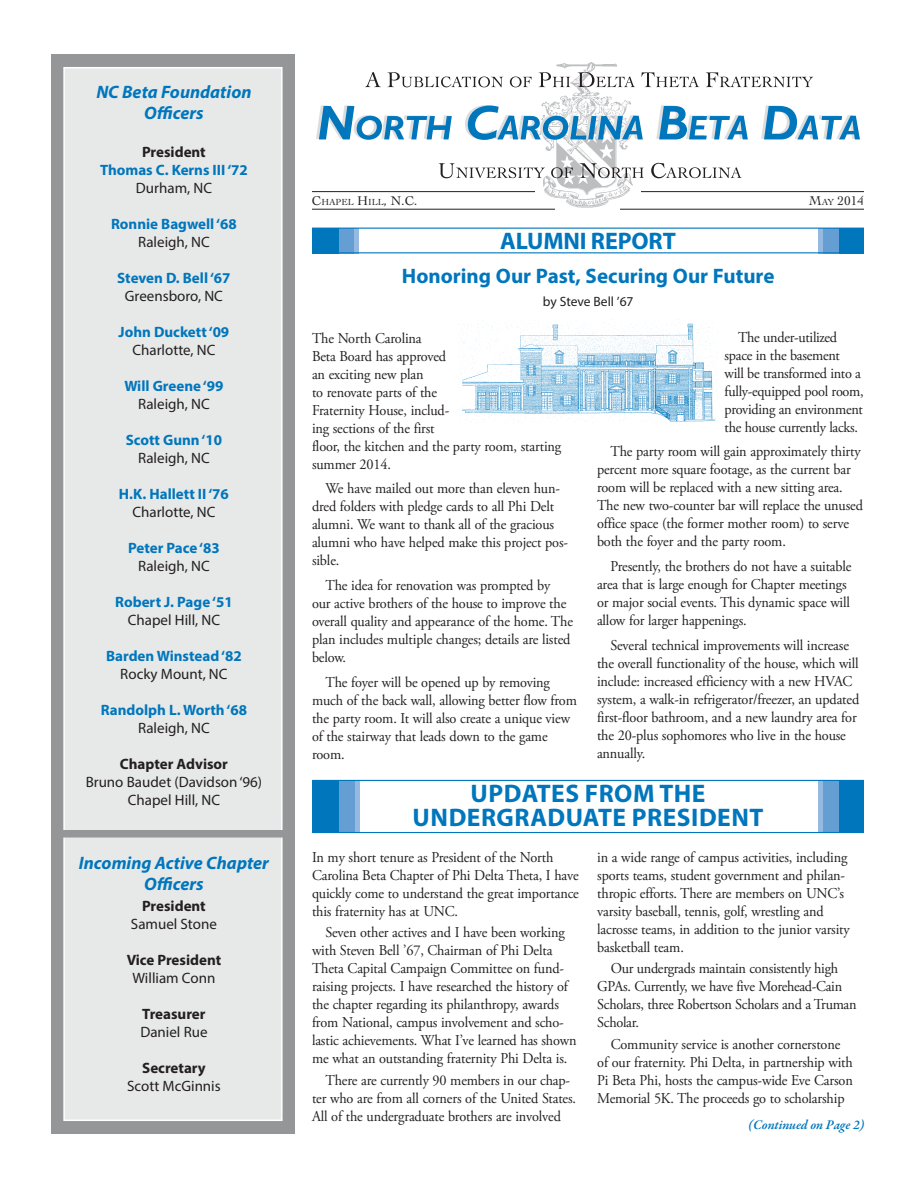
<style>
.page{position:relative;width:918px;height:1188px;background:#fff}
.page>*{position:absolute;margin:0;border:0;box-sizing:border-box;transform-origin:0 0}
.t1{font:700 25.5px "Myriad Pro";letter-spacing:.02em;color:#0076bc}
.t2{font:700 24px "Myriad Pro";letter-spacing:-.005em;color:#0076bc}
.t3{font:700 21px "Myriad Pro";color:#0076bc}
.t4{font:italic 700 18px/21px "Myriad Pro";color:#0076bc;text-align:center}
.t5{font:15px/18px "Adobe Garamond Pro";letter-spacing:-.01em;color:#231f20;scale:.95 1}
.t6{font:15px/18px "Myriad Pro";color:#231f20;text-align:center}
.t7{font:700 15px "Myriad Pro";color:#0076bc}
.t8{font:700 15px "Myriad Pro";color:#231f20}
.t9{font:italic 600 13.5px "Garamond Premr Pro";letter-spacing:-.01em;color:#0076bc}
.t10{font:13.5px "Myriad Pro";color:#231f20}
.t11{font:13.35px "Cochin";color:#231f20}
.t12{font:9.3px "Cochin";color:#231f20}
.s1{font-size:13.35px}
.s2{font-size:9.3px}
</style>
<div class="page">
<hr style="left:312px;top:191px;width:552px;height:1px;background:#231f20">
<hr style="left:312px;top:209px;width:552px;height:1px;background:#231f20">
<img style="left:533px;top:62px;width:110px;height:148px">
<svg style="left:365px;top:72px;width:448px;height:15px"></svg>
<svg style="left:439px;top:163px;width:303px;height:15px"></svg>
<svg style="left:316px;top:105px;width:544px;height:35px"></svg>
<div style="left:335px;top:228px;width:24px;height:25px;background:#95b9e0"></div>
<div style="left:329px;top:228px;width:25px;height:25px;background:#649ed3"></div>
<div style="left:312px;top:228px;width:26px;height:25px;background:#0076bc"></div>
<div style="left:818px;top:228px;width:25px;height:25px;background:#95b9e0"></div>
<div style="left:823px;top:228px;width:25px;height:25px;background:#649ed3"></div>
<div style="left:839px;top:228px;width:25px;height:25px;background:#0076bc"></div>
<div style="left:312px;top:228px;width:552px;height:25px;border:1px solid #0076bc"></div>
<div style="left:51px;top:54px;width:244px;height:1080px;background:#949698"></div>
<div style="left:63px;top:67px;width:220px;height:1054px;background:#e7e8e8;border:2px solid #fff"></div>
<div style="left:60px;top:830px;width:235px;height:8px;background:#949698"></div>
<div style="left:335px;top:780px;width:25px;height:53px;background:linear-gradient(to bottom,#95b9e0,#95b9e0)"></div>
<div style="left:330px;top:780px;width:24px;height:53px;background:#649ed3"></div>
<div style="left:313px;top:780px;width:26px;height:53px;background:#0076bc"></div>
<div style="left:818px;top:780px;width:25px;height:53px;background:#95b9e0"></div>
<div style="left:823px;top:780px;width:25px;height:53px;background:#649ed3"></div>
<div style="left:839px;top:780px;width:25px;height:53px;background:#0076bc"></div>
<div style="left:313px;top:780px;width:551px;height:53px;border:1px solid #0076bc"></div>
<img style="left:458px;top:319px;width:260px;height:103px">
<p class="t4" style="left:96px;top:80px;width:157px">NC Beta Foundation<br>Officers</p>
<p class="t8" style="left:142px;top:142px;width:65px">President</p>
<p class="t7" style="left:100px;top:160px;width:149px">Thomas C. Kerns III ‘72</p>
<p class="t6" style="left:136px;top:178px;width:78px">Durham, NC</p>
<p class="t7" style="left:111px;top:214px;width:127px">Ronnie Bagwell ‘68</p>
<p class="t6" style="left:138px;top:232px;width:73px">Raleigh, NC</p>
<p class="t7" style="left:117px;top:268px;width:115px">Steven D. Bell ‘67</p>
<p class="t6" style="left:125px;top:286px;width:99px">Greensboro, NC</p>
<p class="t7" style="left:119px;top:322px;width:112px">John Duckett ‘09</p>
<p class="t6" style="left:132px;top:340px;width:85px">Charlotte, NC</p>
<p class="t7" style="left:124px;top:376px;width:101px">Will Greene ‘99</p>
<p class="t6" style="left:138px;top:394px;width:73px">Raleigh, NC</p>
<p class="t7" style="left:126px;top:430px;width:98px">Scott Gunn ‘10</p>
<p class="t6" style="left:138px;top:448px;width:73px">Raleigh, NC</p>
<p class="t7" style="left:119px;top:484px;width:111px">H.K. Hallett II ‘76</p>
<p class="t6" style="left:132px;top:502px;width:85px">Charlotte, NC</p>
<p class="t7" style="left:128px;top:538px;width:93px">Peter Pace ‘83</p>
<p class="t6" style="left:138px;top:556px;width:73px">Raleigh, NC</p>
<p class="t7" style="left:115px;top:592px;width:119px">Robert J. Page ‘51</p>
<p class="t6" style="left:128px;top:610px;width:94px">Chapel Hill, NC</p>
<p class="t7" style="left:106px;top:646px;width:137px">Barden Winstead ‘82</p>
<p class="t6" style="left:120px;top:664px;width:109px">Rocky Mount, NC</p>
<p class="t7" style="left:101px;top:700px;width:148px">Randolph L. Worth ‘68</p>
<p class="t6" style="left:138px;top:718px;width:73px">Raleigh, NC</p>
<p class="t8" style="left:120px;top:754px;width:110px">Chapter Advisor</p>
<p class="t6" style="left:86px;top:772px;width:178px">Bruno Baudet (Davidson ‘96)<br>Chapel Hill, NC</p>
<p class="t4" style="left:79px;top:851px;width:192px">Incoming Active Chapter<br>Officers</p>
<p class="t8" style="left:142px;top:896px;width:65px">President</p>
<p class="t6" style="left:131px;top:914px;width:87px">Samuel Stone</p>
<p class="t8" style="left:127px;top:950px;width:96px">Vice President</p>
<p class="t6" style="left:133px;top:968px;width:84px">William Conn</p>
<p class="t8" style="left:142px;top:1004px;width:65px">Treasurer</p>
<p class="t6" style="left:140px;top:1022px;width:69px">Daniel Rue</p>
<p class="t8" style="left:142px;top:1058px;width:65px">Secretary</p>
<p class="t6" style="left:127px;top:1076px;width:95px">Scott McGinnis</p>
<p class="t12" style="left:312px;top:197px;width:107px"><span class="s1">C</span>HAPEL <span class="s1">H</span>ILL<span class="s1">, N.C.</span></p>
<p class="t11" style="left:809px;top:193px;width:57px">M<span class="s2">AY</span> 2014</p>
<h2 class="t2" style="left:500px;top:226px;width:134px">Alumni Repor</h2>
<h2 class="t2" style="left:663px;top:226px;width:15px">t</h2>
<h3 class="t3" style="left:402px;top:262px;width:374px">Honoring Our Past, Securing Our Future</h3>
<p class="t10" style="left:543px;top:293px;width:92px">by Steve Bell ’67</p>
<p class="t5" style="left:312px;top:329px;width:264px">The North Carolina<br>Beta Board has approved<br>an exciting new plan<br>to renovate parts of the<br>Fraternity House, includ-<br>ing sections of the first<br>floor, the kitchen and the party room, starting summer 2014.</p>
<p class="t5" style="left:312px;top:480px;width:271px;text-indent:13px">We have mailed out more than eleven hun&shy;dred folders with pledge cards to all Phi Delt alumni. We want to thank all of the gracious alumni who have helped make this project pos&shy;sible.</p>
<p class="t5" style="left:312px;top:577px;width:276px;text-indent:13px">The idea for renovation was prompted by<br>our active brothers of the house to improve the overall quality and appearance of the home. The plan includes multiple changes; details are listed below.</p>
<p class="t5" style="left:312px;top:674px;width:280px;text-indent:13px">The foyer will be opened up by removing much of the back wall, allowing better flow from the party room. It will also create a unique view of the stairway that leads down to the game room.</p>
<p class="t5" style="left:725px;top:328px;width:148px;text-indent:13px">The under-utilized space in the basement<br>will be transformed into a fully-equipped pool room, providing an environment the house currently lacks.</p>
<p class="t5" style="left:597px;top:443px;width:282px;text-indent:13px">The party room will gain approximately thirty percent more square footage, as the current bar room will be replaced with a new sitting area.<br>The new two-counter bar will replace the unused office space (the former mother room) to serve both the foyer and the party room.</p>
<p class="t5" style="left:597px;top:558px;width:270px;text-indent:13px">Presently, the brothers do not have a suitable area that is large enough for Chapter meetings or major social events. This dynamic space will allow for larger happenings.</p>
<p class="t5" style="left:597px;top:637px;width:278px;text-indent:13px">Several technical improvements will increase the overall functionality of the house, which will include: increased efficiency with a new HVAC system, a walk-in refrigerator/freezer, an updated first-floor bathroom, and a new laundry area for the 20-plus sophomores who live in the house annually.</p>
<h1 class="t1" style="left:471px;top:777px;width:18px">Upda</h1>
<h1 class="t1" style="left:537px;top:777px;width:65px">tes fro</h1>
<h1 class="t1" style="left:633px;top:777px;width:74px">m the</h1>
<h1 class="t1" style="left:413px;top:801px;width:86px">Undergrad</h1>
<h1 class="t1" style="left:566px;top:801px;width:199px">uate President</h1>
<p class="t5" style="left:312px;top:849px;width:282px">In my short tenure as President of the North Carolina Beta Chapter of Phi Delta Theta, I have quickly come to understand the great importance this fraternity has at UNC.</p>
<p class="t5" style="left:312px;top:924px;width:280px;text-indent:13px">Seven other actives and I have been working with Steven Bell ’67, Chairman of Phi Delta Theta Capital Campaign Committee on fund&shy;raising projects. I have researched the history of the chapter regarding its philanthropy, awards from National, campus involvement and scho&shy;lastic achievements. What I’ve learned has shown me what an outstanding fraternity Phi Delta is.</p>
<p class="t5" style="left:312px;top:1071px;width:280px;text-indent:13px">There are currently 90 members in our chap&shy;ter who are from all corners of the United States.<br>All of the undergraduate brothers are involved</p>
<p class="t5" style="left:597px;top:849px;width:267px">in a wide range of campus activities, including sports teams, student government and philan&shy;thropic efforts. There are members on UNC’s varsity baseball, tennis, golf, wrestling and lacrosse teams, in addition to the junior varsity basketball team.</p>
<p class="t5" style="left:597px;top:960px;width:274px;text-indent:13px">Our undergrads maintain consistently high GPAs. Currently, we have five Morehead-Cain Scholars, three Robertson Scholars and a Truman Scholar.</p>
<p class="t5" style="left:597px;top:1035px;width:271px;text-align:center">Community service is another cornerstone<br>of our fraternity. Phi Delta, in partnership with Pi Beta Phi, hosts the campus-wide Eve Carson Memorial 5K. The proceeds go to scholarship</p>
<p class="t9" style="left:748px;top:1116px;width:118px">(Continued on Page 2)</p>
</div>
